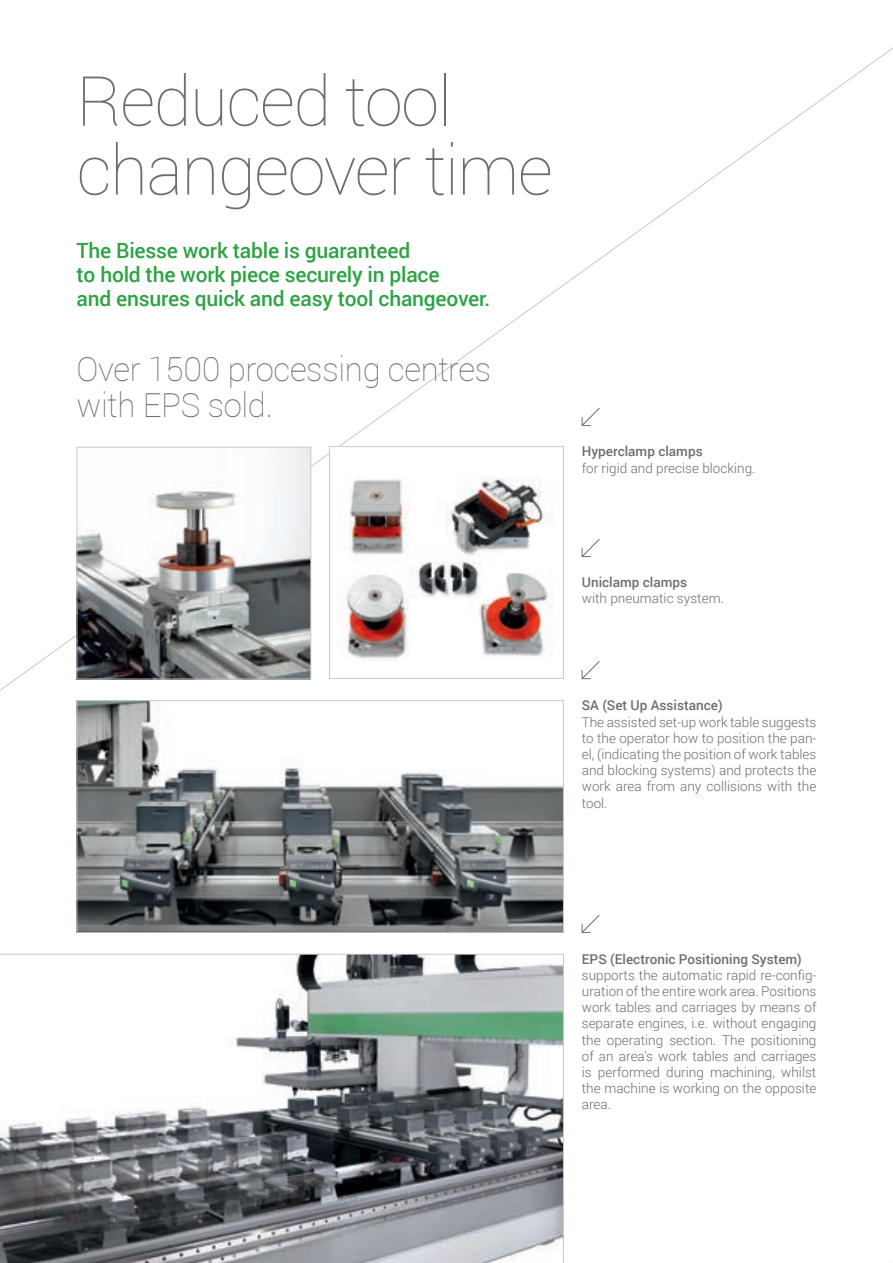
<style>
.page{position:relative;width:893px;height:1263px;background:#fff}
.page>*{position:absolute;margin:0;border:0;box-sizing:border-box;transform-origin:0 0}
.t1{font:100 69px/69px "Roboto";letter-spacing:-.02em;color:#6c6d70}
.t2{font:100 33px/36px "Roboto";letter-spacing:-.01em;color:#6c6d70}
.t3{font:500 21px/24px "Roboto";letter-spacing:-.01em;color:#2da343}
.t4{font:300 13.5px/16.2px "Roboto";color:#6c6d70;text-align:justify}
.t5{font:500 13.5px "Roboto";color:#6c6d70}
</style>
<div class="page">
<svg style="left:0;top:954px;width:564px;height:309px"></svg>
<svg style="left:581px;top:661px;width:19px;height:18px"></svg>
<svg style="left:581px;top:408px;width:19px;height:18px"></svg>
<svg style="left:581px;top:539px;width:19px;height:18px"></svg>
<img style="left:79px;top:702px;width:483px;height:229px">
<div style="left:77px;top:700px;width:487px;height:233px;border:1px solid #c9cacc"></div>
<svg style="left:581px;top:915px;width:19px;height:18px"></svg>
<img style="left:79px;top:449px;width:230px;height:228px">
<div style="left:77px;top:447px;width:234px;height:232px;border:1px solid #c9cacc"></div>
<img style="left:342px;top:477px;width:211px;height:182px">
<div style="left:329px;top:446px;width:235px;height:233px;border:1px solid #c9cacc"></div>
<h1 class="t1" style="left:77px;top:64px;width:478px">Reduced tool changeover time</h1>
<h3 class="t3" style="left:77px;top:238px;width:415px">The Biesse work table is guaranteed<br>to hold the work piece securely in place<br>and ensures quick and easy tool changeover.</h3>
<h2 class="t2" style="left:77px;top:351px;width:416px">Over 1500 processing centres with EPS sold.</h2>
<p class="t5" style="left:582px;top:442px;width:122px">Hyperclamp clamps</p>
<p class="t4" style="left:582px;top:459px;width:175px">for rigid and precise blocking.</p>
<p class="t5" style="left:582px;top:573px;width:107px">Uniclamp clamps</p>
<p class="t4" style="left:582px;top:590px;width:144px">with pneumatic system.</p>
<p class="t5" style="left:582px;top:696px;width:142px">SA (Set Up Assistance)</p>
<p class="t4" style="left:582px;top:713px;width:236px">The assisted set-up work table suggests to the operator how to position the pan&shy;el, (indicating the position of work tables and blocking systems) and protects the work area from any collisions with the tool.</p>
<p class="t5" style="left:582px;top:949px;width:222px">EPS (Electronic Positioning System)</p>
<p class="t4" style="left:582px;top:966px;width:236px">supports the automatic rapid re-config&shy;uration of the entire work area. Positions work tables and carriages by means of separate engines, i.e. without engaging the operating section. The positioning of an area's work tables and carriages is performed during machining, whilst the machine is working on the opposite area.</p>
</div>
